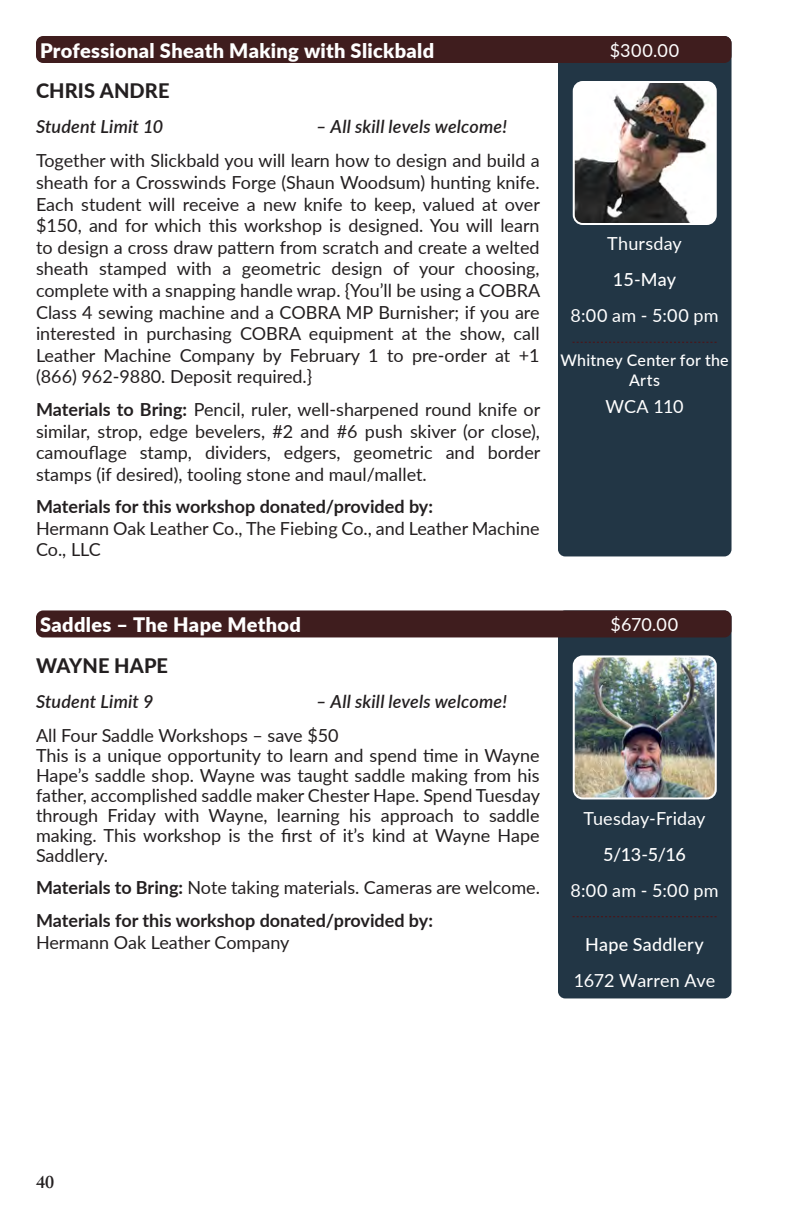
<style>
.page{position:relative;width:792px;height:1224px;background:#fff}
.page>*{position:absolute;margin:0;border:0;box-sizing:border-box;transform-origin:0 0}
.t1{font:900 20px "Lato";letter-spacing:.015em;color:#fff}
.t2{font:800 20px "Lato";letter-spacing:.005em;color:#231f20}
.t3{font:18px/21.6px "Lato";color:#231f20;text-align:justify}
.t4{font:700 18px "Lato";color:#231f20}
.t5{font:18px "Lato";letter-spacing:.01em;color:#fff}
.t6{font:italic 600 18px "Lato";letter-spacing:.01em;color:#231f20}
.t7{font:500 18px "Lato";letter-spacing:.01em;color:#fff}
.t8{font:600 18px "Adobe Caslon Pro";color:#231f20}
.t9{font:500 16px/19.2px "Lato";letter-spacing:.02em;color:#fff;text-align:center}
.s1{font-weight:700}
</style>
<div class="page">
<div style="left:558px;top:36px;width:174px;height:520px;background:#223645;border-radius:7px"></div>
<div style="left:36px;top:36px;width:696px;height:27px;background:#3f1d1e;border-radius:7px"></div>
<svg style="left:573px;top:342px;width:144px;height:1px"></svg>
<img style="left:576px;top:84px;width:138px;height:138px">
<div style="left:573px;top:81px;width:144px;height:144px;border:2px solid #fff;border-radius:9px"></div>
<div style="left:558px;top:610px;width:174px;height:388px;background:#223645;border-radius:7px"></div>
<div style="left:36px;top:610px;width:696px;height:27px;background:#3f1d1e;border-radius:7px"></div>
<svg style="left:573px;top:916px;width:144px;height:1px"></svg>
<img style="left:574px;top:658px;width:140px;height:140px">
<div style="left:573px;top:655px;width:144px;height:144px;border:2px solid #fff;border-radius:9px"></div>
<p class="t1" style="left:40px;top:35px;width:396px">Professional Sheath Making with Slickbald</p>
<p class="t2" style="left:36px;top:76px;width:135px">CHRIS ANDRE</p>
<p class="t6" style="left:36px;top:114px;width:129px">Student Limit 10</p>
<p class="t6" style="left:316px;top:114px;width:192px">– All skill levels welcome!</p>
<p class="t3" style="left:36px;top:149px;width:506px">Together with Slickbald you will learn how to design and build a sheath for a Crosswinds Forge (Shaun Woodsum) hunting knife.<br>Each student will receive a new knife to keep, valued at over $150, and for which this workshop is designed. You will learn to design a cross draw pattern from scratch and create a welted sheath stamped with a geometric design of your choosing, complete with a snapping handle wrap. {You’ll be using a COBRA Class 4 sewing machine and a COBRA MP Burnisher; if you are interested in purchasing COBRA equipment at the show, call Leather Machine Company by February 1 to pre-order at +1 (866) 962-9880. Deposit required.}</p>
<p class="t3" style="left:36px;top:398px;width:506px"><span class="s1">Materials to Bring:</span> Pencil, ruler, well-sharpened round knife or similar, strop, edge bevelers, #2 and #6 push skiver (or close), camouflage stamp, dividers, edgers, geometric and border stamps (if desired), tooling stone and maul/mallet.</p>
<p class="t4" style="left:36px;top:493px;width:399px">Materials for this workshop donated/provided by:</p>
<p class="t3" style="left:36px;top:517px;width:505px">Hermann Oak Leather Co., The Fiebing Co., and Leather Machine<br>Co., LLC</p>
<p class="t5" style="left:610px;top:37px;width:71px">$300.00</p>
<p class="t5" style="left:607px;top:231px;width:76px">Thursday</p>
<p class="t7" style="left:613px;top:267px;width:65px">15-May</p>
<p class="t5" style="left:571px;top:303px;width:149px">8:00 am - 5:00 pm</p>
<p class="t9" style="left:560px;top:350px;width:170px">Whitney Center for the<br>Arts</p>
<p class="t5" style="left:606px;top:393px;width:80px">WCA 110</p>
<p class="t1" style="left:40px;top:610px;width:263px">Saddles – The Hape Method</p>
<p class="t2" style="left:36px;top:650px;width:134px">WAYNE HAPE</p>
<p class="t6" style="left:36px;top:688px;width:119px">Student Limit 9</p>
<p class="t6" style="left:316px;top:688px;width:192px">– All skill levels welcome!</p>
<p class="t3" style="left:36px;top:724px;width:304px">All Four Saddle Workshops – save $50</p>
<p class="t3" style="left:36px;top:745px;width:506px;line-height:20px">This is a unique opportunity to learn and spend time in Wayne Hape’s saddle shop. Wayne was taught saddle making from his father, accomplished saddle maker Chester Hape. Spend Tuesday through Friday with Wayne, learning his approach to saddle making. This workshop is the first of it’s kind at Wayne Hape Saddlery.</p>
<p class="t3" style="left:36px;top:876px;width:505px"><span class="s1">Materials to Bring:</span> Note taking materials. Cameras are welcome.</p>
<p class="t4" style="left:36px;top:907px;width:399px">Materials for this workshop donated/provided by:</p>
<p class="t3" style="left:36px;top:930px;width:255px">Hermann Oak Leather Company</p>
<p class="t5" style="left:611px;top:612px;width:69px">$670.00</p>
<p class="t5" style="left:584px;top:805px;width:123px">Tuesday-Friday</p>
<p class="t7" style="left:603px;top:841px;width:84px">5/13-5/16</p>
<p class="t5" style="left:571px;top:877px;width:149px">8:00 am - 5:00 pm</p>
<p class="t7" style="left:585px;top:932px;width:120px">Hape Saddlery</p>
<p class="t5" style="left:574px;top:968px;width:143px">1672 Warren Ave</p>
<p class="t8" style="left:36px;top:1171px;width:19px">40</p>
</div>
